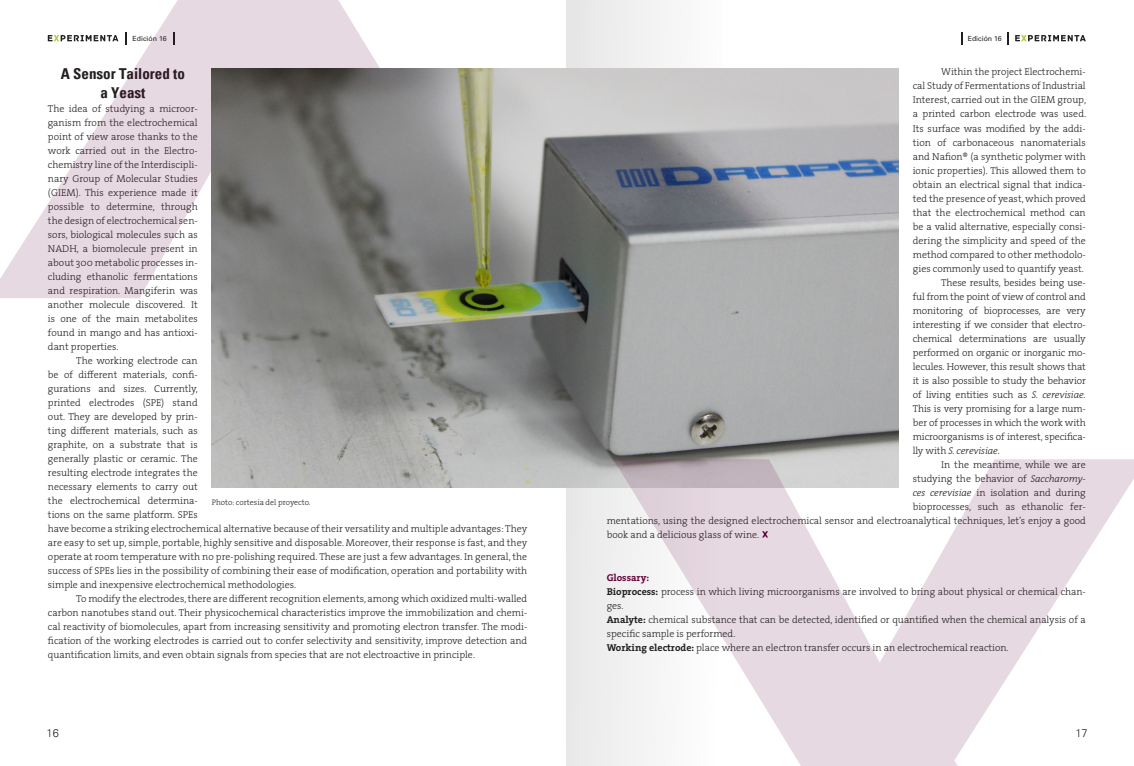
<style>
.page{position:relative;width:1134px;height:766px;background:#fff}
.page>*{position:absolute;margin:0;border:0;box-sizing:border-box;transform-origin:0 0}
.Subtítulos{font:700 condensed 15px/19px "Univers";color:#231f20;text-align:center}
.t1{font:300 11px "Univers";color:#231f20}
.Cuerpo_de_texto_1{font:300 10px/14px "The Serif";color:#231f20;text-align:justify}
.Cuerpo_de_texto_1-2{font:700 10px "The Serif";color:#610139}
.t2{font:300 8px "The Serif";color:#231f20}
.t3{font:7px "Univers LT Std";color:#231f20}
.s1{font-style:italic}
.s2{font-weight:700}
</style>
<div class="page">
<svg style="left:961px;top:32px;width:1px;height:13px"></svg>
<svg style="left:1007px;top:32px;width:2px;height:13px"></svg>
<svg style="left:1015px;top:35px;width:71px;height:6px"></svg>
<div style="left:567px;top:0;width:156px;height:765px;background:linear-gradient(to right,#e7e8e8,#fafafb)"></div>
<svg style="left:0;top:0;width:521px;height:298px;fill:#e7d9e1"></svg>
<img style="left:212px;top:69px;width:687px;height:419px">
<svg style="left:613px;top:459px;width:521px;height:306px;fill:#e7d9e1"></svg>
<p class="t3" style="left:133px;top:34px;width:36px">Edición 16</p>
<p class="t3" style="left:968px;top:34px;width:36px">Edición 16</p>
<p class="Subtítulos" style="left:61px;top:64px;width:126px">A Sensor Tailored to a Yeast</p>
<p class="Cuerpo_de_texto_1" style="left:48px;top:101px;width:151px">The idea of studying a microor&shy;ganism from the electrochemical point of view arose thanks to the work carried out in the Electro&shy;chemistry line of the Interdiscipli&shy;nary Group of Molecular Studies (GIEM). This experience made it possible to determine, through the design of electrochemical sen&shy;sors, biological molecules such as NADH, a biomolecule present in about 300 metabolic processes in&shy;cluding ethanolic fermentations and respiration. Mangiferin was another molecule discovered. It is one of the main metabolites found in mango and has antioxi&shy;dant properties.</p>
<p class="Cuerpo_de_texto_1" style="left:48px;top:353px;width:481px;text-align:left;text-indent:28px">The working electrode can<br>be of different materials, confi-<br>gurations and sizes. Currently,<br>printed electrodes (SPE) stand<br>out. They are developed by prin-<br>ting different materials, such as<br>graphite, on a substrate that is<br>generally plastic or ceramic. The<br>resulting electrode integrates the<br>necessary elements to carry out<br>the electrochemical determina-<br>tions on the same platform. SPEs<br>have become a striking electrochemical alternative because of their versatility and multiple advantages: They are easy to set up, simple, portable, highly sensitive and disposable. Moreover, their response is fast, and they operate at room temperature with no pre-polishing required. These are just a few advantages. In general, the success of SPEs lies in the possibility of combining their ease of modification, operation and portability with simple and inexpensive electrochemical methodologies.</p>
<p class="Cuerpo_de_texto_1" style="left:48px;top:591px;width:481px;text-indent:28px">To modify the electrodes, there are different recognition elements, among which oxidized multi-walled carbon nanotubes stand out. Their physicochemical characteristics improve the immobilization and chemi&shy;cal reactivity of biomolecules, apart from increasing sensitivity and promoting electron transfer. The modi&shy;fication of the working electrodes is carried out to confer selectivity and sensitivity, improve detection and quantification limits, and even obtain signals from species that are not electroactive in principle.</p>
<p class="Cuerpo_de_texto_1" style="left:913px;top:65px;width:175px;text-indent:28px">Within the project Electrochemi&shy;cal Study of Fermentations of Industrial Interest, carried out in the GIEM group, a printed carbon electrode was used.<br>Its surface was modified by the addi&shy;tion of carbonaceous nanomaterials and Nafion® (a synthetic polymer with ionic properties). This allowed them to obtain an electrical signal that indica&shy;ted the presence of yeast, which proved that the electrochemical method can be a valid alternative, especially consi&shy;dering the simplicity and speed of the method compared to other methodolo&shy;gies commonly used to quantify yeast.</p>
<p class="Cuerpo_de_texto_1" style="left:913px;top:275px;width:174px;text-indent:28px">These results, besides being use&shy;ful from the point of view of control and monitoring of bioprocesses, are very interesting if we consider that electro&shy;chemical determinations are usually performed on organic or inorganic mo&shy;lecules. However, this result shows that it is also possible to study the behavior of living entities such as <span class="s1">S. cerevisiae.<br></span>This is very promising for a large num&shy;ber of processes in which the work with microorganisms is of interest, specifica&shy;lly with <span class="s1">S. cerevisiae</span>.</p>
<p class="Cuerpo_de_texto_1" style="left:941px;top:457px;width:146px">In the meantime, while we are</p>
<p class="Cuerpo_de_texto_1" style="left:913px;top:471px;width:174px">studying the behavior of <span class="s1">Saccharomy-</span></p>
<p class="Cuerpo_de_texto_1" style="left:913px;top:485px;width:174px"><span class="s1">ces cerevisiae</span> in isolation and during</p>
<p class="Cuerpo_de_texto_1" style="left:913px;top:499px;width:174px">bioprocesses, such as ethanolic fer-</p>
<p class="Cuerpo_de_texto_1" style="left:607px;top:513px;width:481px">mentations, using the designed electrochemical sensor and electroanalytical techniques, let’s enjoy a good</p>
<p class="Cuerpo_de_texto_1" style="left:607px;top:527px;width:154px">book and a delicious glass of wine.</p>
<p class="Cuerpo_de_texto_1-2" style="left:607px;top:568px;width:44px">Glossary:</p>
<p class="Cuerpo_de_texto_1" style="left:607px;top:583px;width:481px"><span class="s2">Bioprocess:</span> process in which living microorganisms are involved to bring about physical or chemical chan&shy;ges.</p>
<p class="Cuerpo_de_texto_1" style="left:607px;top:611px;width:481px"><span class="s2">Analyte:</span> chemical substance that can be detected, identified or quantified when the chemical analysis of a specific sample is performed.</p>
<p class="Cuerpo_de_texto_1" style="left:607px;top:639px;width:403px"><span class="s2">Working electrode:</span> place where an electron transfer occurs in an electrochemical reaction.</p>
<p class="t2" style="left:212px;top:495px;width:100px">Photo: cortesía del proyecto.</p>
<p class="t1" style="left:47px;top:725px;width:14px">16</p>
<p class="t1" style="left:1075px;top:726px;width:14px">17</p>
</div>
